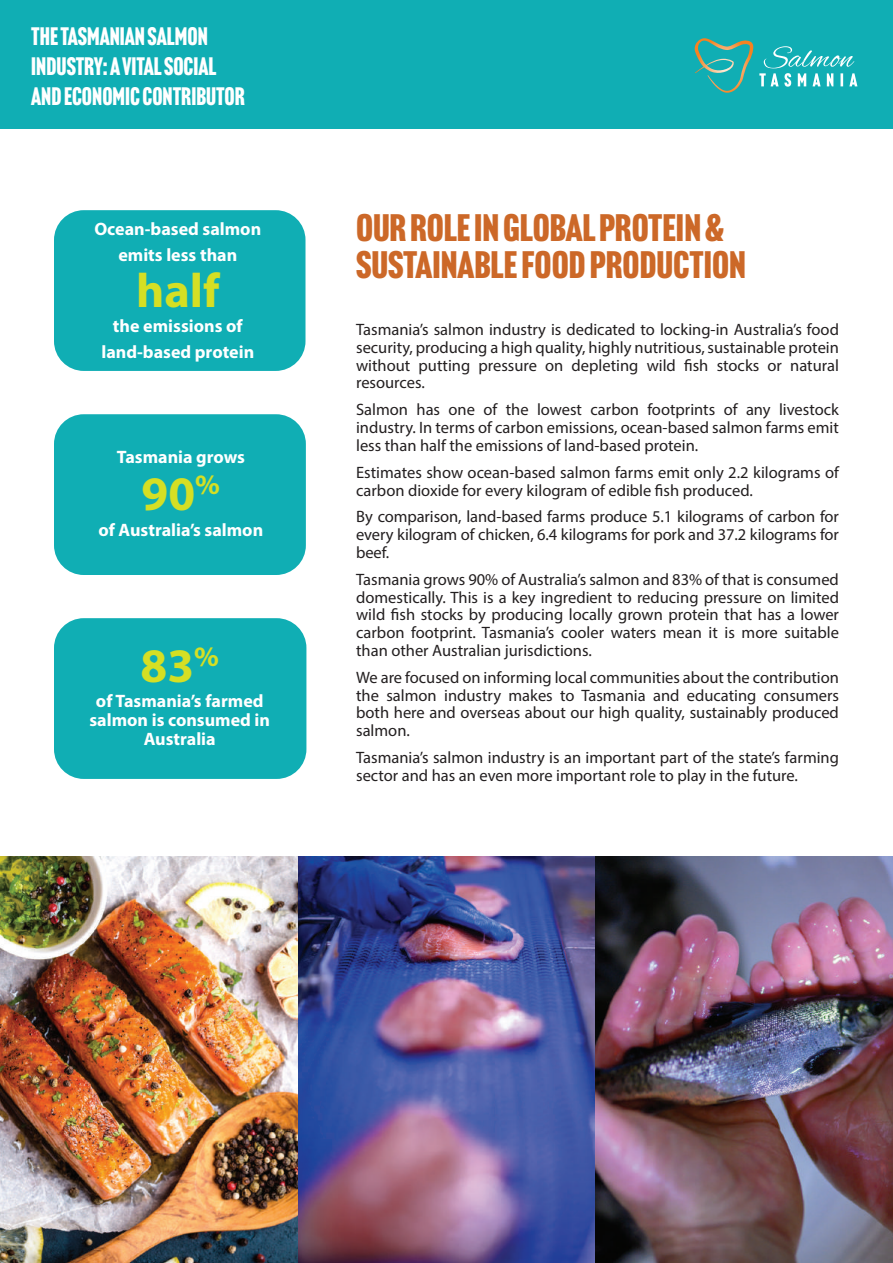
<style>
.page{position:relative;width:893px;height:1263px;background:#fff}
.page>*{position:absolute;margin:0;border:0;box-sizing:border-box;transform-origin:0 0}
.t1{font:700 48.3px "Myriad Pro";color:#d5df24}
.t2{font:37.5px/37.5px "Headline Gothic ATF";color:#cc6828;scale:1.1 1}
.t3{font:24.75px/29.7px "Headline Gothic ATF";color:#fff}
.t4{font:700 18px/25.5px "Myriad Pro";color:#fff;text-align:center}
.t5{font:16.5px/17.9px "Myriad Pro";color:#231f20;text-align:justify}
</style>
<div class="page">
<img style="left:0;top:856px;width:893px;height:407px">
<div style="left:54px;top:210px;width:251px;height:161px;background:#10aeb4;border-radius:30px"></div>
<div style="left:54px;top:414px;width:252px;height:161px;background:#10aeb4;border-radius:30px"></div>
<div style="left:54px;top:618px;width:252px;height:161px;background:#10aeb4;border-radius:30px"></div>
<div style="left:0;top:0;width:893px;height:128px;background:#10aeb4"></div>
<svg style="left:759px;top:46px;width:98px;height:41px"></svg>
<svg style="left:695px;top:38px;width:58px;height:55px"></svg>
<h3 class="t3" style="left:31px;top:22px;width:215px">THE TASMANIAN SALMON<br>INDUSTRY: A VITAL SOCIAL<br>AND ECONOMIC CONTRIBUTOR</h3>
<p class="t4" style="left:94px;top:216px;width:168px">Ocean-based salmon emits less than</p>
<h1 class="t1" style="left:136px;top:259px;width:85px">half</h1>
<p class="t4" style="left:101px;top:313px;width:154px">the emissions of land-based protein</p>
<p class="t4" style="left:117px;top:443px;width:130px">Tasmania grows</p>
<h1 class="t1" style="left:142px;top:462px;width:80px">90<sup>%</sup></h1>
<p class="t4" style="left:98px;top:516px;width:166px">of Australia’s salmon</p>
<h1 class="t1" style="left:141px;top:634px;width:80px">83<sup>%</sup></h1>
<p class="t4" style="left:89px;top:691px;width:182px;line-height:18.8px">of Tasmania’s farmed salmon is consumed in<br>Australia</p>
<h2 class="t2" style="left:356px;top:209px;width:356px">OUR ROLE IN GLOBAL PROTEIN &amp;<br>SUSTAINABLE FOOD PRODUCTION</h2>
<p class="t5" style="left:356px;top:320px;width:484px">Tasmania’s salmon industry is dedicated to locking-in Australia’s food security, producing a high quality, highly nutritious, sustainable protein without putting pressure on depleting wild fish stocks or natural resources.</p>
<p class="t5" style="left:356px;top:401px;width:484px">Salmon has one of the lowest carbon footprints of any livestock industry. In terms of carbon emissions, ocean-based salmon farms emit less than half the emissions of land-based protein.</p>
<p class="t5" style="left:356px;top:463px;width:484px">Estimates show ocean-based salmon farms emit only 2.2 kilograms of carbon dioxide for every kilogram of edible fish produced.</p>
<p class="t5" style="left:356px;top:508px;width:484px">By comparison, land-based farms produce 5.1 kilograms of carbon for every kilogram of chicken, 6.4 kilograms for pork and 37.2 kilograms for beef.</p>
<p class="t5" style="left:356px;top:570px;width:484px">Tasmania grows 90% of Australia’s salmon and 83% of that is consumed domestically. This is a key ingredient to reducing pressure on limited wild fish stocks by producing locally grown protein that has a lower carbon footprint. Tasmania’s cooler waters mean it is more suitable than other Australian jurisdictions.</p>
<p class="t5" style="left:356px;top:668px;width:484px">We are focused on informing local communities about the contribution the salmon industry makes to Tasmania and educating consumers both here and overseas about our high quality, sustainably produced salmon.</p>
<p class="t5" style="left:356px;top:748px;width:484px">Tasmania’s salmon industry is an important part of the state’s farming sector and has an even more important role to play in the future.</p>
</div>
